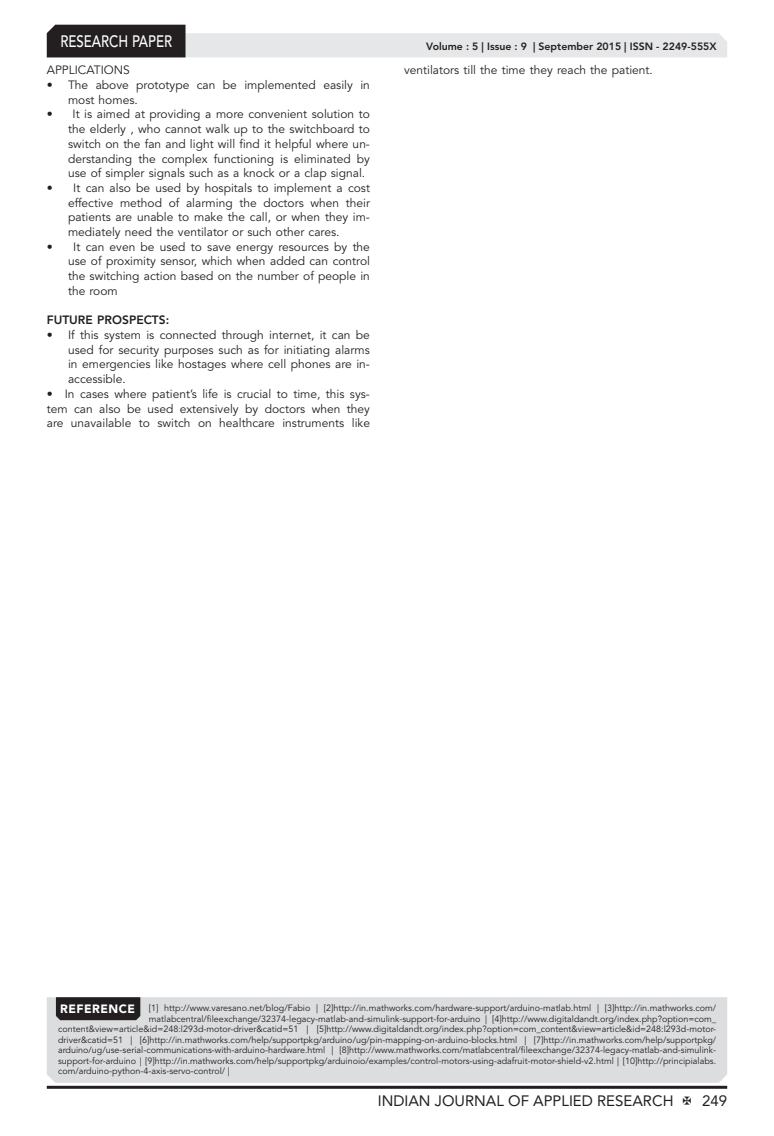
<style>
.page{position:relative;width:774px;height:1136px;background:#fff}
.page>*{position:absolute;margin:0;border:0;box-sizing:border-box;transform-origin:0 0}
.t1{font:500 16.5px "Avenir LT Std";color:#fff;scale:.8 1}
.t2{font:15px "Avenir LT Std";color:#231f20}
.IJAR_Bullet{font:12px/14.7px "Avenir LT Std";color:#231f20;text-align:justify}
.IJAR_Body_Text{font:12px/14.7px "Avenir LT Std";color:#231f20;text-align:justify}
.IJAR_Bold{font:800 12px "Avenir LT Std";color:#231f20}
.IJAR_Bold-2{font:12px "Avenir LT Std";color:#231f20}
.t3{font:900 12px "Avenir LT Std";letter-spacing:.04em;color:#fff}
.t4{font:800 10.5px "Avenir LT Std";color:#231f20}
.IJAR_Reference{font:9px "Avenir LT Std";color:#231f20}
</style>
<div class="page">
<hr style="left:47px;top:1085px;width:680px;height:3px;background:#231f20">
<svg style="left:47px;top:25px;width:680px;height:32px"></svg>
<div style="left:47px;top:997px;width:680px;height:85px;background:#dcdddf"></div>
<div style="left:56px;top:997px;width:84px;height:23px;background:#231f20"></div>
<h1 class="t1" style="left:60px;top:32px;width:141px">RESEARCH PAPER</h1>
<p class="IJAR_Bold-2" style="left:47px;top:63px;width:85px">APPLICATIONS</p>
<p class="IJAR_Bullet" style="left:68px;top:78px;width:303px;text-indent:-21px">• The above prototype can be implemented easily in most homes.</p>
<p class="IJAR_Bullet" style="left:68px;top:107px;width:303px;text-indent:-21px">• It is aimed at providing a more convenient solution to the elderly , who cannot walk up to the switchboard to switch on the fan and light will find it helpful where un&shy;derstanding the complex functioning is eliminated by use of simpler signals such as a knock or a clap signal.</p>
<p class="IJAR_Bullet" style="left:68px;top:181px;width:303px;text-indent:-21px">• It can also be used by hospitals to implement a cost effective method of alarming the doctors when their patients are unable to make the call, or when they im&shy;mediately need the ventilator or such other cares.</p>
<p class="IJAR_Bullet" style="left:68px;top:239px;width:303px;text-indent:-21px">• It can even be used to save energy resources by the use of proximity sensor, which when added can control the switching action based on the number of people in the room</p>
<p class="IJAR_Bold" style="left:47px;top:313px;width:124px">FUTURE PROSPECTS:</p>
<p class="IJAR_Bullet" style="left:68px;top:328px;width:303px;text-indent:-21px">• If this system is connected through internet, it can be used for security purposes such as for initiating alarms in emergencies like hostages where cell phones are in&shy;accessible.</p>
<p class="IJAR_Body_Text" style="left:47px;top:386px;width:325px">• In cases where patient’s life is crucial to time, this sys&shy;tem can also be used extensively by doctors when they are unavailable to switch on healthcare instruments like</p>
<p class="t4" style="left:426px;top:41px;width:292px">Volume : 5 | Issue : 9 | September 2015 | ISSN - 2249-555X</p>
<p class="IJAR_Body_Text" style="left:404px;top:63px;width:250px">ventilators till the time they reach the patient.</p>
<p class="t3" style="left:60px;top:1001px;width:76px">REFERENCE</p>
<p class="IJAR_Reference" style="left:149px;top:1002px;width:569px">[1] http://www.varesano.net/blog/Fabio | [2]http://in.mathworks.com/hardware-support/arduino-matlab.html | [3]http://in.mathworks.com/</p>
<p class="IJAR_Reference" style="left:149px;top:1013px;width:569px">matlabcentral/fileexchange/32374-legacy-matlab-and-simulink-support-for-arduino | [4]http://www.digitaldandt.org/index.php?option=com_</p>
<p class="IJAR_Reference" style="left:58px;top:1023px;width:659px">content&amp;view=article&amp;id=248:l293d-motor-driver&amp;catid=51 | [5]http://www.digitaldandt.org/index.php?option=com_content&amp;view=article&amp;id=248:l293d-motor-</p>
<p class="IJAR_Reference" style="left:58px;top:1034px;width:660px">driver&amp;catid=51 | [6]http://in.mathworks.com/help/supportpkg/arduino/ug/pin-mapping-on-arduino-blocks.html | [7]http://in.mathworks.com/help/supportpkg/</p>
<p class="IJAR_Reference" style="left:58px;top:1044px;width:660px">arduino/ug/use-serial-communications-with-arduino-hardware.html | [8]http://www.mathworks.com/matlabcentral/fileexchange/32374-legacy-matlab-and-simulink-</p>
<p class="IJAR_Reference" style="left:58px;top:1055px;width:660px">support-for-arduino | [9]http://in.mathworks.com/help/supportpkg/arduinoio/examples/control-motors-using-adafruit-motor-shield-v2.html | [10]http://principialabs.</p>
<p class="IJAR_Reference" style="left:58px;top:1065px;width:173px">com/arduino-python-4-axis-servo-control/ |</p>
<h2 class="t2" style="left:378px;top:1091px;width:297px">INDIAN JOURNAL OF APPLIED RESEARCH</h2>
<h2 class="t2" style="left:702px;top:1091px;width:27px">249</h2>
</div>
